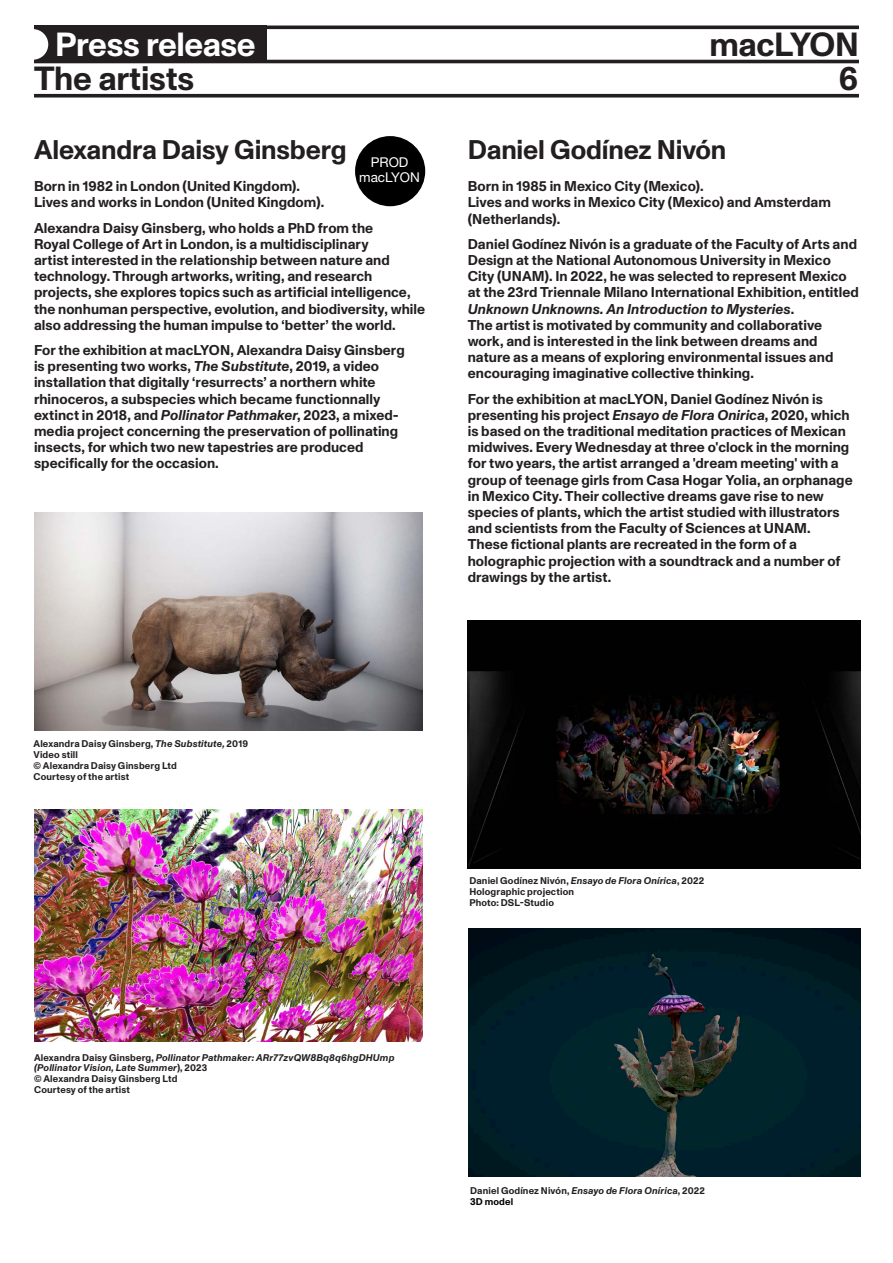
<style>
.page{position:relative;width:893px;height:1263px;background:#fff}
.page>*{position:absolute;margin:0;border:0;box-sizing:border-box;transform-origin:0 0}
.t1{font:700 33.45px "Monument Grotesk";letter-spacing:-.01em;color:#231f20}
.t2{font:700 33.45px "Monument Grotesk";letter-spacing:-.015em;color:#fff}
.TEXTE_FER_GAUCHE{font:700 27px "Monument Grotesk";letter-spacing:-.01em;color:#231f20}
.TEXTE_FER_GAUCHE-2{font:700 14.25px/16.2px "Monument Grotesk";letter-spacing:.005em;color:#231f20}
.t3{font:13.5px "Helvetica Neue LT Std";color:#fff}
.t4{font:700 9.75px/10.8px "Monument Grotesk";letter-spacing:.015em;color:#231f20}
.t5{font:italic 700 9.75px/10.8px "Monument Grotesk";letter-spacing:.015em;color:#231f20}
.t6{font:700 9.75px "Monument Grotesk";letter-spacing:.015em;color:#000}
.s1{font-style:italic}
.s2{font-style:normal}
</style>
<div class="page">
<img style="left:468px;top:621px;width:392px;height:248px">
<img style="left:469px;top:929px;width:392px;height:248px">
<div style="left:355px;top:136px;width:70px;height:70px;background:#000;border-radius:50%"></div>
<img style="left:34px;top:513px;width:388px;height:217px">
<img style="left:34px;top:810px;width:388px;height:231px">
<div style="left:34px;top:26px;width:232px;height:37px;background:#231f20"></div>
<hr style="left:34px;top:26px;width:825px;height:3px;background:#231f20">
<hr style="left:34px;top:60px;width:825px;height:3px;background:#231f20">
<svg style="left:34px;top:94px;width:825px;height:4px;background:#3d393a"></svg>
<svg style="left:34px;top:29px;width:14px;height:31px"></svg>
<p class="t2" style="left:55px;top:20px;width:202px">Press release</p>
<p class="t1" style="left:709px;top:20px;width:151px">macLYON</p>
<p class="t1" style="left:34px;top:54px;width:162px">The artists</p>
<p class="t1" style="left:838px;top:54px;width:22px">6</p>
<p class="TEXTE_FER_GAUCHE" style="left:34px;top:130px;width:314px">Alexandra Daisy Ginsberg</p>
<p class="TEXTE_FER_GAUCHE-2" style="left:34px;top:177px;width:292px">Born in 1982 in London (United Kingdom).<br>Lives and works in London (United Kingdom).</p>
<p class="TEXTE_FER_GAUCHE-2" style="left:34px;top:219px;width:393px">Alexandra Daisy Ginsberg, who holds a PhD from the<br>Royal College of Art in London, is a multidisciplinary<br>artist interested in the relationship between nature and technology. Through artworks, writing, and research projects, she explores topics such as artificial intelligence, the nonhuman perspective, evolution, and biodiversity, while also addressing the human impulse to ‘better’ the world.</p>
<p class="TEXTE_FER_GAUCHE-2" style="left:34px;top:341px;width:372px">For the exhibition at macLYON, Alexandra Daisy Ginsberg is presenting two works, <span class="s1">The Substitute</span>, 2019, a video installation that digitally ‘resurrects’ a northern white rhinoceros, a subspecies which became functionnally extinct in 2018, and <span class="s1">Pollinator Pathmaker</span>, 2023, a mixed&shy;media project concerning the preservation of pollinating insects, for which two new tapestries are produced specifically for the occasion.</p>
<p class="t3" style="left:371px;top:154px;width:39px">PROD</p>
<p class="t3" style="left:359px;top:169px;width:62px">macLYON</p>
<p class="TEXTE_FER_GAUCHE" style="left:468px;top:130px;width:260px">Daniel Godínez Nivón</p>
<p class="TEXTE_FER_GAUCHE-2" style="left:468px;top:177px;width:237px">Born in 1985 in Mexico City (Mexico).</p>
<p class="TEXTE_FER_GAUCHE-2" style="left:468px;top:194px;width:365px">Lives and works in Mexico City (Mexico) and Amsterdam (Netherlands).</p>
<p class="TEXTE_FER_GAUCHE-2" style="left:468px;top:235px;width:393px">Daniel Godínez Nivón is a graduate of the Faculty of Arts and Design at the National Autonomous University in Mexico City (UNAM). In 2022, he was selected to represent Mexico at the 23rd Triennale Milano International Exhibition, entitled <span class="s1">Unknown Unknowns. An Introduction to Mysteries</span>.</p>
<p class="TEXTE_FER_GAUCHE-2" style="left:468px;top:316px;width:367px">The artist is motivated by community and collaborative work, and is interested in the link between dreams and nature as a means of exploring environmental issues and encouraging imaginative collective thinking.</p>
<p class="TEXTE_FER_GAUCHE-2" style="left:468px;top:390px;width:386px">For the exhibition at macLYON, Daniel Godínez Nivón is presenting his project <span class="s1">Ensayo de Flora Onirica</span>, 2020, which is based on the traditional meditation practices of Mexican midwives. Every Wednesday at three o'clock in the morning for two years, the artist arranged a 'dream meeting' with a group of teenage girls from Casa Hogar Yolia, an orphanage in Mexico City. Their collective dreams gave rise to new species of plants, which the artist studied with illustrators and scientists from the Faculty of Sciences at UNAM.</p>
<p class="TEXTE_FER_GAUCHE-2" style="left:468px;top:536px;width:374px">These fictional plants are recreated in the form of a holographic projection with a soundtrack and a number of drawings by the artist.</p>
<p class="t4" style="left:33px;top:738px;width:216px">Alexandra Daisy Ginsberg, <span class="s1">The Substitute,</span> 2019</p>
<p class="t4" style="left:33px;top:749px;width:145px">Video still<br>© Alexandra Daisy Ginsberg Ltd</p>
<p class="t4" style="left:33px;top:770px;width:97px">Courtesy of the artist</p>
<p class="t5" style="left:34px;top:1051px;width:362px"><span class="s2">Alexandra Daisy Ginsberg,</span> Pollinator Pathmaker: ARr77zvQW8Bq8q6hgDHUmp (Pollinator Vision, Late Summer<span class="s2">), 2023</span></p>
<p class="t4" style="left:34px;top:1073px;width:145px">© Alexandra Daisy Ginsberg Ltd</p>
<p class="t4" style="left:34px;top:1084px;width:97px">Courtesy of the artist</p>
<p class="t4" style="left:469px;top:875px;width:236px">Daniel Godínez Nivón, <span class="s1">Ensayo de Flora Onírica</span>, 2022</p>
<p class="t4" style="left:469px;top:886px;width:106px">Holographic projection</p>
<p class="t4" style="left:469px;top:896px;width:86px">Photo: DSL-Studio</p>
<p class="t4" style="left:470px;top:1184px;width:236px">Daniel Godínez Nivón, <span class="s1">Ensayo de Flora Onírica</span>, 2022</p>
<p class="t6" style="left:470px;top:1194px;width:45px">3D model</p>
</div>
